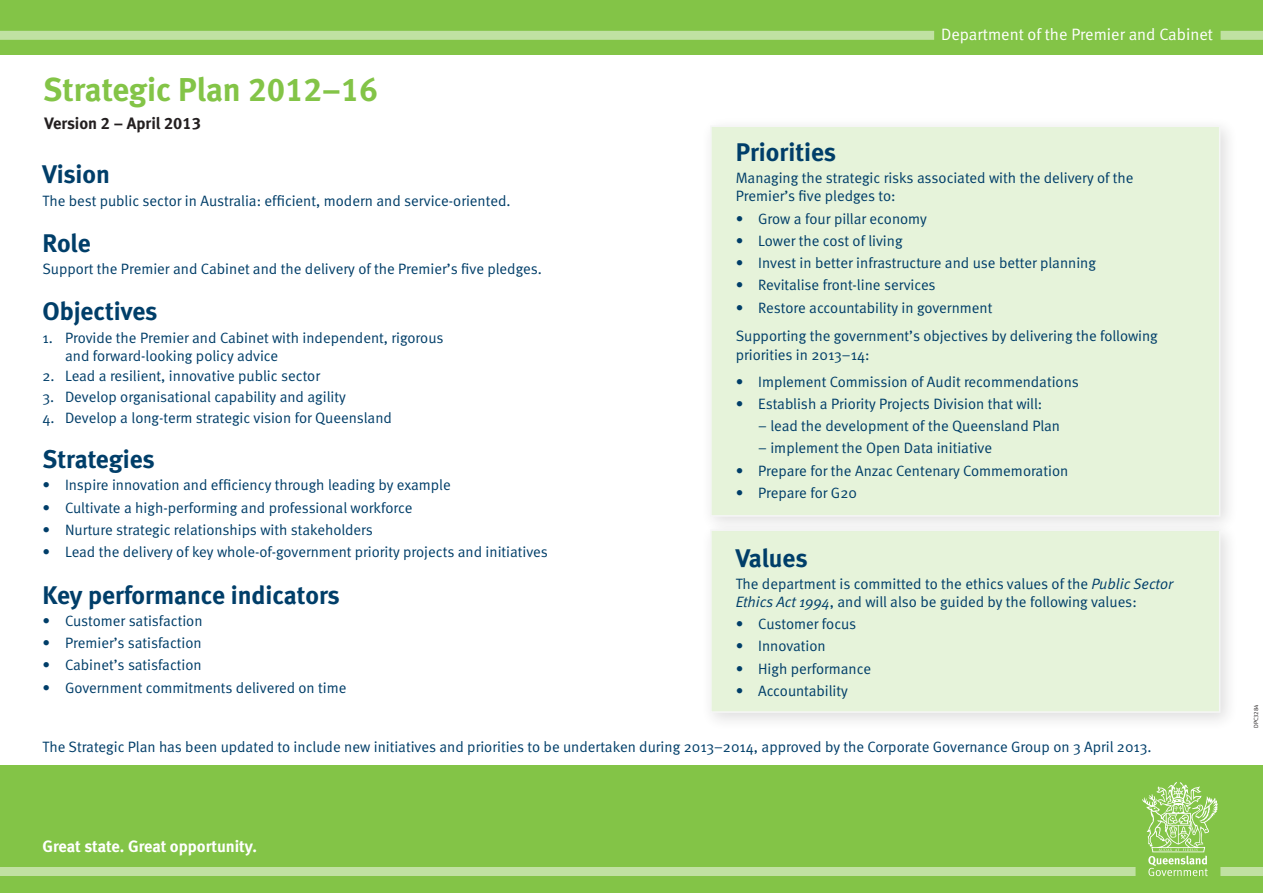
<style>
.page{position:relative;width:1263px;height:893px;background:#fff}
.page>*{position:absolute;margin:0;border:0;box-sizing:border-box;transform-origin:0 0}
.t1{font:33px "Meta Bold LF";color:#83c447}
.Header_2{font:700 25.5px "Meta";color:#003e69}
.t2{font:16.5px "Meta Normal";color:#fff}
.t3{font:700 16.5px "Meta";color:#fff}
.t4{font:16.5px "Meta Bold LF";color:#231f20}
.body{font:15px/18px "Meta Normal";color:#003e69}
.t5{font:6px "Meta Normal LF";color:#231f20}
.s1{font-style:italic}
</style>
<div class="page">
<div style="left:0;top:765px;width:1263px;height:128px;background:#83c447"></div>
<div style="left:0;top:0;width:1263px;height:54px;background:#83c447"></div>
<div style="left:0;top:31px;width:934px;height:9px;background:#c0e1a2"></div>
<div style="left:1220px;top:31px;width:43px;height:9px;background:#c0e1a2"></div>
<div style="left:700px;top:116px;width:539px;height:419px;background:#231f20;opacity:.75"></div>
<div style="left:710px;top:125px;width:510px;height:392px;background:#e6f3da;border:2px solid #d1d2d4"></div>
<div style="left:700px;top:520px;width:539px;height:211px;background:#231f20;opacity:.75"></div>
<div style="left:710px;top:529px;width:510px;height:184px;background:#e6f3da;border:2px solid #d1d2d4"></div>
<svg style="left:1142px;top:782px;width:76px;height:94px"></svg>
<div style="left:0;top:867px;width:1135px;height:9px;background:#c0e1a2"></div>
<div style="left:1220px;top:867px;width:43px;height:9px;background:#c0e1a2"></div>
<p class="t1" style="left:43px;top:69px;width:336px">Strategic Plan 2012–16</p>
<p class="t4" style="left:45px;top:113px;width:158px">Version 2 – April 2013</p>
<p class="Header_2" style="left:43px;top:158px;width:69px">Vision</p>
<p class="body" style="left:43px;top:191px;width:470px">The best public sector in Australia: efficient, modern and service-oriented.</p>
<p class="Header_2" style="left:43px;top:227px;width:50px">Role</p>
<p class="body" style="left:43px;top:260px;width:501px">Support the Premier and Cabinet and the delivery of the Premier’s five pledges.</p>
<p class="Header_2" style="left:43px;top:295px;width:116px">Objectives</p>
<p class="body" style="left:65px;top:328px;width:380px;text-indent:-22px">1. Provide the Premier and Cabinet with independent, rigorous and forward-looking policy advice</p>
<p class="body" style="left:43px;top:367px;width:279px">2. Lead a resilient, innovative public sector</p>
<p class="body" style="left:43px;top:388px;width:305px">3. Develop organisational capability and agility</p>
<p class="body" style="left:43px;top:408px;width:351px">4. Develop a long-term strategic vision for Queensland</p>
<p class="Header_2" style="left:43px;top:443px;width:114px">Strategies</p>
<p class="body" style="left:43px;top:476px;width:410px">• Inspire innovation and efficiency through leading by example</p>
<p class="body" style="left:43px;top:498px;width:371px">• Cultivate a high-performing and professional workforce</p>
<p class="body" style="left:43px;top:521px;width:332px">• Nurture strategic relationships with stakeholders</p>
<p class="body" style="left:43px;top:543px;width:507px">• Lead the delivery of key whole-of-government priority projects and initiatives</p>
<p class="Header_2" style="left:43px;top:579px;width:299px">Key performance indicators</p>
<p class="body" style="left:43px;top:611px;width:162px">• Customer satisfaction</p>
<p class="body" style="left:43px;top:634px;width:161px">• Premier’s satisfaction</p>
<p class="body" style="left:43px;top:656px;width:161px">• Cabinet’s satisfaction</p>
<p class="body" style="left:43px;top:678px;width:305px">• Government commitments delivered on time</p>
<p class="t2" style="left:941px;top:25px;width:273px">Department of the Premier and Cabinet</p>
<p class="Header_2" style="left:736px;top:136px;width:102px">Priorities</p>
<p class="body" style="left:736px;top:169px;width:399px">Managing the strategic risks associated with the delivery of the<br>Premier’s five pledges to:</p>
<p class="body" style="left:736px;top:209px;width:193px">• Grow a four pillar economy</p>
<p class="body" style="left:736px;top:231px;width:168px">• Lower the cost of living</p>
<p class="body" style="left:736px;top:254px;width:362px">• Invest in better infrastructure and use better planning</p>
<p class="body" style="left:736px;top:276px;width:201px">• Revitalise front-line services</p>
<p class="body" style="left:736px;top:298px;width:258px">• Restore accountability in government</p>
<p class="body" style="left:736px;top:326px;width:424px;line-height:19.5px">Supporting the government’s objectives by delivering the following priorities in 2013–14:</p>
<p class="body" style="left:736px;top:372px;width:345px">• Implement Commission of Audit recommendations</p>
<p class="body" style="left:736px;top:395px;width:308px">• Establish a Priority Projects Division that will:</p>
<p class="body" style="left:758px;top:417px;width:303px">– lead the development of the Queensland Plan</p>
<p class="body" style="left:758px;top:439px;width:235px">– implement the Open Data initiative</p>
<p class="body" style="left:736px;top:461px;width:334px">• Prepare for the Anzac Centenary Commemoration</p>
<p class="body" style="left:736px;top:484px;width:123px">• Prepare for G20</p>
<p class="Header_2" style="left:736px;top:542px;width:73px">Values</p>
<p class="body" style="left:736px;top:574px;width:439px">The department is committed to the ethics values of the <span class="s1">Public Sector<br>Ethics Act 1994</span>, and will also be guided by the following values:</p>
<p class="body" style="left:736px;top:615px;width:122px">• Customer focus</p>
<p class="body" style="left:736px;top:637px;width:92px">• Innovation</p>
<p class="body" style="left:736px;top:659px;width:137px">• High performance</p>
<p class="body" style="left:736px;top:681px;width:114px">• Accountability</p>
<p class="body" style="left:43px;top:738px;width:1110px">The Strategic Plan has been updated to include new initiatives and priorities to be undertaken during 2013–2014, approved by the Corporate Governance Group on 3 April 2013.</p>
<p class="t3" style="left:43px;top:836px;width:216px">Great state. Great opportunity.</p>
<p class="t5" style="left:1252px;top:728px;width:25px;rotate:-90deg">DPC3284</p>
</div>
